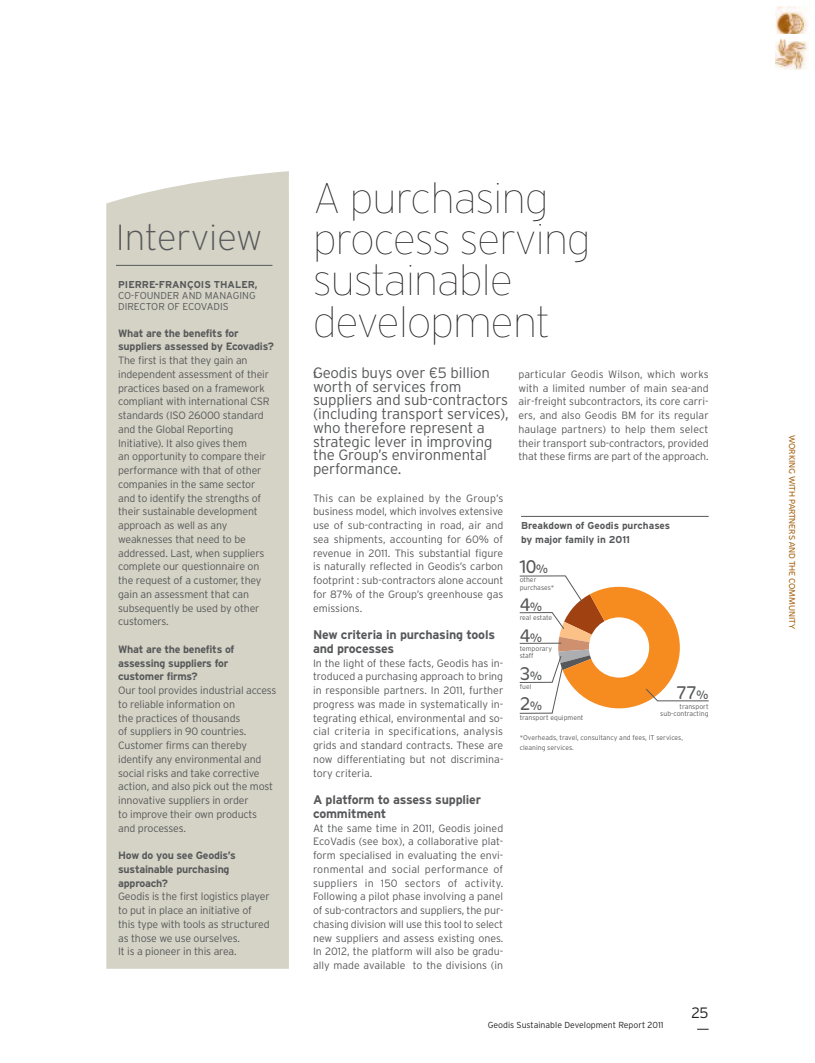
<style>
.page{position:relative;width:815px;height:1063px;background:#fff}
.page>*{position:absolute;margin:0;border:0;box-sizing:border-box;transform-origin:0 0}
.t1{font:100 42.5px/41.2px "Interstate";letter-spacing:-.015em;color:#231f20}
.t2{font:200 36.25px "Interstate";color:#57585a}
.t3{font:300 18.75px "Cocon";color:#57585a}
.t4{font:300 15px/13.8px "Interstate";letter-spacing:-.01em;color:#57585a}
.t5{font:300 15px "Interstate";color:#231f20}
.t6{font:700 12.5px/13.8px "Interstate";letter-spacing:-.015em;color:#57585a}
.t7{font:300 10.62px/13.8px "Interstate";letter-spacing:-.015em;color:#57585a;text-align:justify}
.t8{font:700 10.62px/13.8px "Interstate";letter-spacing:-.02em;color:#57585a}
.t9{font:700 10px/13.8px "Interstate";color:#57585a}
.t10{font:300 10px/11.2px "Interstate";color:#57585a}
.t11{font:300 8.75px "Interstate";color:#231f20}
.t12{font:300 8.75px "Cocon";color:#a35d09}
.t13{font:300 6.88px/7.5px "Interstate";color:#57585a}
.s1{font-size:12.5px}
</style>
<div class="page">
<div style="left:106px;top:171px;width:183px;height:798px;background:#d5d3c6"></div>
<hr style="left:116px;top:265px;width:156px;height:1px;background:#57585a">
<svg style="left:697px;top:1029px;width:12px;height:1px"></svg>
<img style="left:775px;top:6px;width:33px;height:63px">
<hr style="left:521px;top:516px;width:188px;height:1px;background:#57585a">
<svg style="left:519px;top:576px;width:190px;height:138px"></svg>
<hr style="left:520px;top:643px;width:41px;height:1px;background:#57585a">
<h2 class="t2" style="left:116px;top:216px;width:148px">Interview</h2>
<p class="t9" style="left:118px;top:278px;width:141px">PIERRE-FRANÇOIS THALER,</p>
<p class="t10" style="left:118px;top:290px;width:139px">CO-FOUNDER AND MANAGING<br>DIRECTOR OF ECOVADIS</p>
<p class="t8" style="left:118px;top:326px;width:157px">What are the benefits for suppliers assessed by Ecovadis?</p>
<p class="t7" style="left:118px;top:354px;width:153px;text-align:left">The first is that they gain an independent assessment of their practices based on a framework compliant with international CSR standards (ISO 26000 standard and the Global Reporting<br>Initiative). It also gives them<br>an opportunity to compare their performance with that of other companies in the same sector and to identify the strengths of their sustainable development approach as well as any weaknesses that need to be addressed. Last, when suppliers complete our questionnaire on the request of a customer, they gain an assessment that can subsequently be used by other customers.</p>
<p class="t8" style="left:118px;top:642px;width:118px">What are the benefits of assessing suppliers for customer firms?</p>
<p class="t7" style="left:118px;top:683px;width:160px;text-align:left">Our tool provides industrial access to reliable information on<br>the practices of thousands<br>of suppliers in 90 countries.<br>Customer firms can thereby identify any environmental and social risks and take corrective action, and also pick out the most innovative suppliers in order<br>to improve their own products and processes.</p>
<p class="t8" style="left:118px;top:848px;width:119px">How do you see Geodis’s sustainable purchasing approach?</p>
<p class="t7" style="left:118px;top:890px;width:153px;text-align:left">Geodis is the first logistics player to put in place an initiative of this type with tools as structured as those we use ourselves.<br>It is a pioneer in this area.</p>
<h1 class="t1" style="left:313px;top:178px;width:279px">A purchasing process serving sustainable development</h1>
<h3 class="t4" style="left:313px;top:366px;width:197px">Geodis buys over €5 billion worth of services from suppliers and sub-contractors (including transport services), who therefore represent a strategic lever in improving the Group’s environmental performance.</h3>
<p class="t7" style="left:518px;top:367px;width:192px">particular Geodis Wilson, which works with a limited number of main sea-and air-freight subcontractors, its core carri&shy;ers, and also Geodis BM for its regular haulage partners) to help them select their transport sub-contractors, provided that these firms are part of the approach.</p>
<p class="t7" style="left:313px;top:367px;width:5px">t</p>
<p class="t7" style="left:313px;top:491px;width:192px">This can be explained by the Group’s business model, which involves extensive use of sub-contracting in road, air and sea shipments, accounting for 60% of revenue in 2011. This substantial figure is naturally reflected in Geodis’s carbon footprint : sub-contractors alone account for 87% of the Group’s greenhouse gas emissions.</p>
<p class="t6" style="left:313px;top:628px;width:184px">New criteria in purchasing tools and processes</p>
<p class="t7" style="left:313px;top:656px;width:192px">In the light of these facts, Geodis has in&shy;troduced a purchasing approach to bring in responsible partners. In 2011, further progress was made in systematically in&shy;tegrating ethical, environmental and so&shy;cial criteria in specifications, analysis grids and standard contracts. These are now differentiating but not discrimina&shy;tory criteria.</p>
<p class="t6" style="left:313px;top:793px;width:170px">A platform to assess supplier commitment</p>
<p class="t7" style="left:313px;top:821px;width:192px">At the same time in 2011, Geodis joined EcoVadis (see box), a collaborative plat&shy;form specialised in evaluating the envi&shy;ronmental and social performance of suppliers in 150 sectors of activity.<br>Following a pilot phase involving a panel of sub-contractors and suppliers, the pur&shy;chasing division will use this tool to select new suppliers and assess existing ones.<br>In 2012, the platform will also be gradu&shy;ally made available to the divisions (in</p>
<p class="t9" style="left:521px;top:519px;width:151px">Breakdown of Geodis purchases by major family in 2011</p>
<h3 class="t3" style="left:520px;top:560px;width:30px">10<span class="s1">%</span></h3>
<p class="t13" style="left:520px;top:576px;width:36px">other purchases*</p>
<h3 class="t3" style="left:520px;top:598px;width:24px">4<span class="s1">%</span></h3>
<p class="t13" style="left:520px;top:614px;width:34px">real estate</p>
<h3 class="t3" style="left:520px;top:629px;width:24px">4<span class="s1">%</span></h3>
<p class="t13" style="left:520px;top:645px;width:34px">temporary staff</p>
<h3 class="t3" style="left:520px;top:667px;width:24px">3<span class="s1">%</span></h3>
<p class="t13" style="left:520px;top:683px;width:13px">fuel</p>
<h3 class="t3" style="left:520px;top:698px;width:24px">2<span class="s1">%</span></h3>
<p class="t13" style="left:520px;top:714px;width:65px">transport equipment</p>
<h3 class="t3" style="left:676px;top:686px;width:34px">77<span class="s1">%</span></h3>
<p class="t13" style="left:660px;top:703px;width:50px;text-align:right">transport sub-contracting</p>
<p class="t13" style="left:520px;top:733px;width:165px;line-height:9.4px">*Overheads, travel, consultancy and fees, IT services, cleaning services.</p>
<h3 class="t5" style="left:691px;top:1004px;width:19px">25</h3>
<p class="t11" style="left:488px;top:1020px;width:177px">Geodis Sustainable Development Report 2011</p>
<p class="t12" style="left:795px;top:435px;width:196px;rotate:90deg">WORKING WITH PARTNERS AND THE COMMUNITY</p>
</div>
